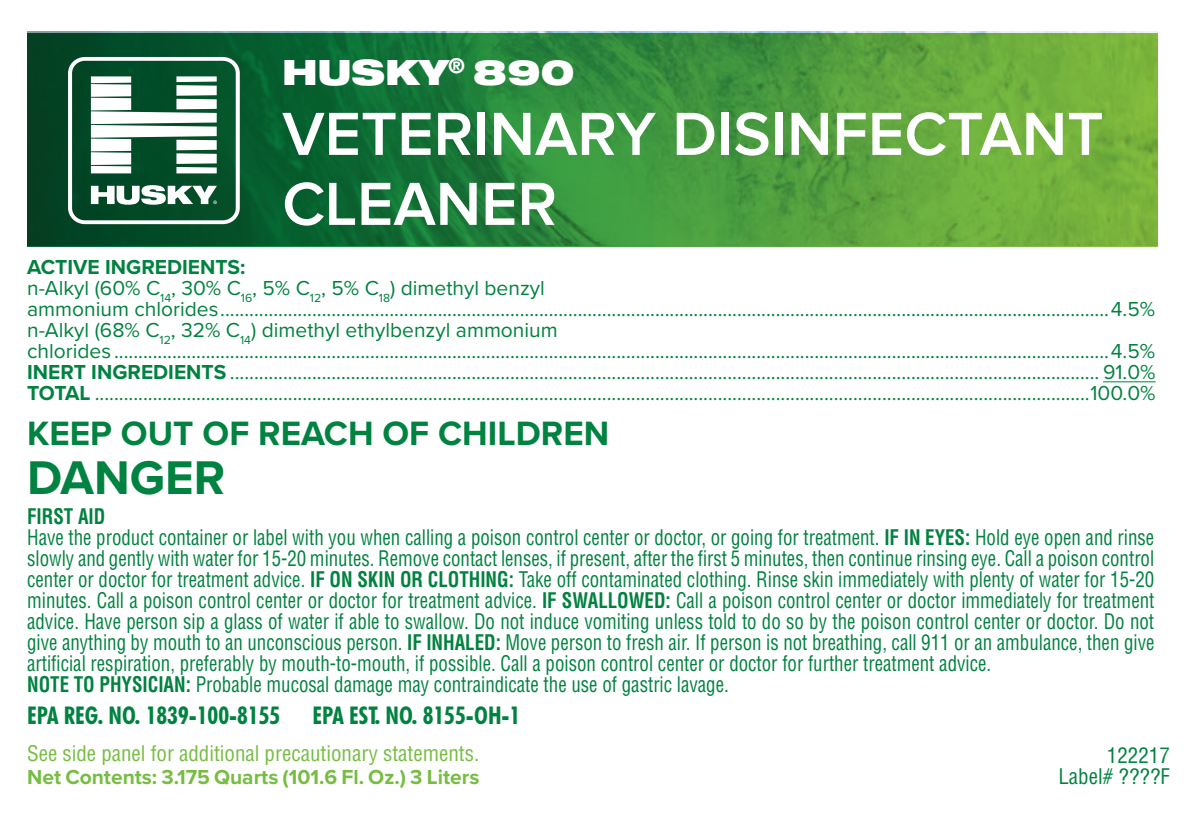
<style>
.page{position:relative;width:1197px;height:819px;background:#fff}
.page>*{position:absolute;margin:0;border:0;box-sizing:border-box;transform-origin:0 0}
.t1{font:600 63px/70px "Proxima Nova";color:#fff}
.t2{font:700 49px "Proxima Nova";color:#008240}
.t3{font:700 35px "Proxima Nova";color:#008240}
.t4{font:900 expanded 35px "Helvetica Neue";color:#fff}
.heading_1{font:700 condensed 24.5px "Futura BT";color:#008240}
.t5{font:condensed 21px/21px "Helvetica";color:#008240;text-align:justify;scale:.9 1}
.heading_1-2{font:21px "Proxima Nova";color:#008240}
.t6{font:condensed 21px "Helvetica";color:#76bd42}
.t7{font:700 21px "Proxima Nova";color:#76bd42}
.t8{font:700 21px "Proxima Nova";color:#008240}
.t9{font:condensed 21px "Helvetica";color:#008240}
.t10{font:700 condensed 21px "Helvetica";color:#008240;scale:.9 1}
.s1{font-weight:700}
</style>
<div class="page">
<svg style="left:27px;top:33px;width:1131px;height:213px;background:#3c8c39"></svg>
<svg style="left:68px;top:57px;width:172px;height:167px"></svg>
<p class="t4" style="left:282px;top:50px;width:294px">HUSKY<sup>®</sup> 890</p>
<p class="t1" style="left:282px;top:102px;width:823px">VETERINARY DISINFECTANT<br>CLEANER</p>
<p class="t8" style="left:27px;top:255px;width:220px">ACTIVE INGREDIENTS:</p>
<p class="heading_1-2" style="left:27px;top:272px;width:519px">n-Alkyl (60% C<sub>14</sub>, 30% C<sub>16</sub>, 5% C<sub>12</sub>, 5% C<sub>18</sub>) dimethyl benzyl</p>
<p class="heading_1-2" style="left:27px;top:293px;width:1130px">ammonium chlorides........................................................................................................................................................................................4.5%</p>
<p class="heading_1-2" style="left:27px;top:314px;width:532px">n-Alkyl (68% C<sub>12</sub>, 32% C<sub>14</sub>) dimethyl ethylbenzyl ammonium</p>
<p class="heading_1-2" style="left:27px;top:335px;width:1130px">chlorides ..............................................................................................................................................................................................................4.5%</p>
<p class="heading_1-2" style="left:27px;top:356px;width:1130px"><span class="s1">INERT INGREDIENTS</span> .................................................................................................................................................................................... 91.0%</p>
<p class="heading_1-2" style="left:27px;top:377px;width:1130px"><span class="s1">TOTAL</span> ..............................................................................................................................................................................................................100.0%</p>
<p class="t3" style="left:27px;top:412px;width:584px">KEEP OUT OF REACH OF CHILDREN</p>
<p class="t2" style="left:27px;top:448px;width:200px">DANGER</p>
<p class="t10" style="left:27px;top:504px;width:88px">FIRST AID</p>
<p class="t5" style="left:27px;top:527px;width:1254px">Have the product container or label with you when calling a poison control center or doctor, or going for treatment. <span class="s1">IF IN EYES:</span> Hold eye open and rinse slowly and gently with water for 15-20 minutes. Remove contact lenses, if present, after the first 5 minutes, then continue rinsing eye. Call a poison control center or doctor for treatment advice. <span class="s1">IF ON SKIN OR CLOTHING:</span> Take off contaminated clothing. Rinse skin immediately with plenty of water for 15-20 minutes. Call a poison control center or doctor for treatment advice. <span class="s1">IF SWALLOWED:</span> Call a poison control center or doctor immediately for treatment advice. Have person sip a glass of water if able to swallow. Do not induce vomiting unless told to do so by the poison control center or doctor. Do not give anything by mouth to an unconscious person. <span class="s1">IF INHALED:</span> Move person to fresh air. If person is not breathing, call 911 or an ambulance, then give artificial respiration, preferably by mouth-to-mouth, if possible. Call a poison control center or doctor for further treatment advice.</p>
<p class="t5" style="left:27px;top:674px;width:781px"><span class="s1">NOTE TO PHYSICIAN:</span> Probable mucosal damage may contraindicate the use of gastric lavage.</p>
<p class="heading_1" style="left:27px;top:701px;width:255px">EPA REG. NO. 1839-100-8155</p>
<p class="heading_1" style="left:313px;top:701px;width:209px">EPA EST. NO. 8155-OH-1</p>
<p class="t6" style="left:27px;top:741px;width:454px">See side panel for additional precautionary statements.</p>
<p class="t7" style="left:27px;top:765px;width:454px">Net Contents: 3.175 Quarts (101.6 Fl. Oz.) 3 Liters</p>
<p class="t9" style="left:1107px;top:742px;width:64px">122217</p>
<p class="t9" style="left:1058px;top:763px;width:113px">Label# ????F</p>
</div>
